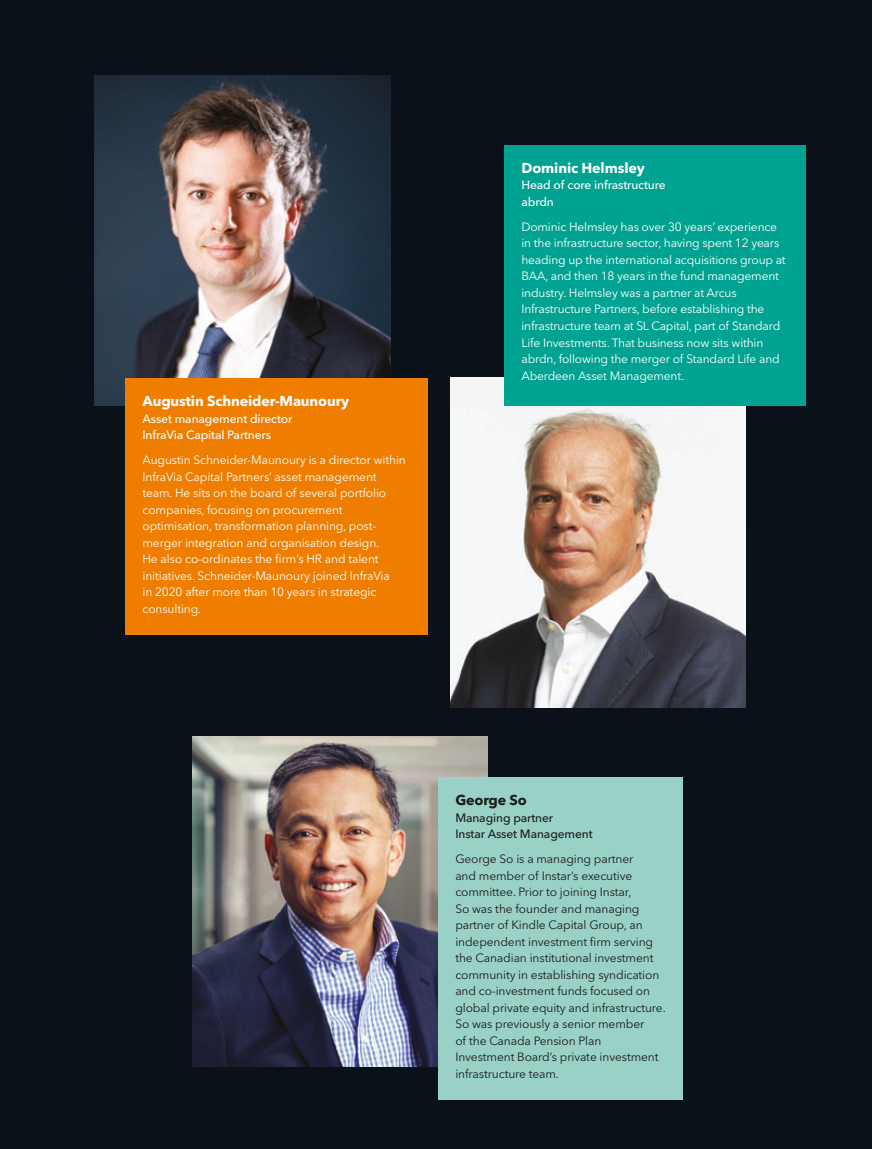
<style>
.page{position:relative;width:872px;height:1149px;background:#fff}
.page>*{position:absolute;margin:0;border:0;box-sizing:border-box;transform-origin:0 0}
.t1{font:700 14.25px "Avenir Next LT Pro";letter-spacing:-.01em;color:#fff}
.t2{font:700 14.25px "Avenir Next LT Pro";letter-spacing:-.01em;color:#1d1d1b}
.t3{font:12px/16.5px "Avenir Next LT Pro";letter-spacing:-.015em;color:#fff}
.t4{font:12px/16.5px "Avenir Next LT Pro";letter-spacing:-.01em;color:#1d1d1b}
.t5{font:500 12px/16.5px "Avenir Next LT Pro";letter-spacing:-.01em;color:#fff}
.t6{font:500 12px/16.5px "Avenir Next LT Pro";letter-spacing:-.01em;color:#1d1d1b}
</style>
<div class="page">
<div style="left:0;top:0;width:872px;height:1148px;background:#0b1119"></div>
<img style="left:95px;top:75px;width:295px;height:330px">
<img style="left:450px;top:377px;width:296px;height:330px">
<img style="left:192px;top:736px;width:295px;height:330px">
<div style="left:125px;top:378px;width:303px;height:256px;background:#ef7d00"></div>
<div style="left:504px;top:145px;width:301px;height:260px;background:#00a292"></div>
<div style="left:438px;top:777px;width:244px;height:322px;background:#99d1c6"></div>
<p class="t1" style="left:142px;top:392px;width:208px">Augustin Schneider-Maunoury</p>
<p class="t5" style="left:142px;top:410px;width:151px">Asset management director<br>InfraVia Capital Partners</p>
<p class="t3" style="left:142px;top:451px;width:265px">Augustin Schneider-Maunoury is a director within InfraVia Capital Partners’ asset management team. He sits on the board of several portfolio companies, focusing on procurement optimisation, transformation planning, post&shy;merger integration and organisation design.<br>He also co-ordinates the firm’s HR and talent initiatives. Schneider-Maunoury joined InfraVia<br>in 2020 after more than 10 years in strategic consulting.</p>
<p class="t1" style="left:521px;top:159px;width:125px">Dominic Helmsley</p>
<p class="t5" style="left:521px;top:177px;width:146px">Head of core infrastructure abrdn</p>
<p class="t3" style="left:521px;top:218px;width:266px">Dominic Helmsley has over 30 years’ experience in the infrastructure sector, having spent 12 years heading up the international acquisitions group at BAA, and then 18 years in the fund management industry. Helmsley was a partner at Arcus Infrastructure Partners, before establishing the infrastructure team at SL Capital, part of Standard Life Investments. That business now sits within abrdn, following the merger of Standard Life and Aberdeen Asset Management.</p>
<p class="t2" style="left:455px;top:791px;width:73px">George So</p>
<p class="t6" style="left:455px;top:808px;width:139px">Managing partner<br>Instar Asset Management</p>
<p class="t4" style="left:455px;top:850px;width:212px">George So is a managing partner<br>and member of Instar’s executive committee. Prior to joining Instar,<br>So was the founder and managing partner of Kindle Capital Group, an independent investment firm serving the Canadian institutional investment community in establishing syndication and co-investment funds focused on global private equity and infrastructure.<br>So was previously a senior member<br>of the Canada Pension Plan<br>Investment Board’s private investment infrastructure team.</p>
</div>
